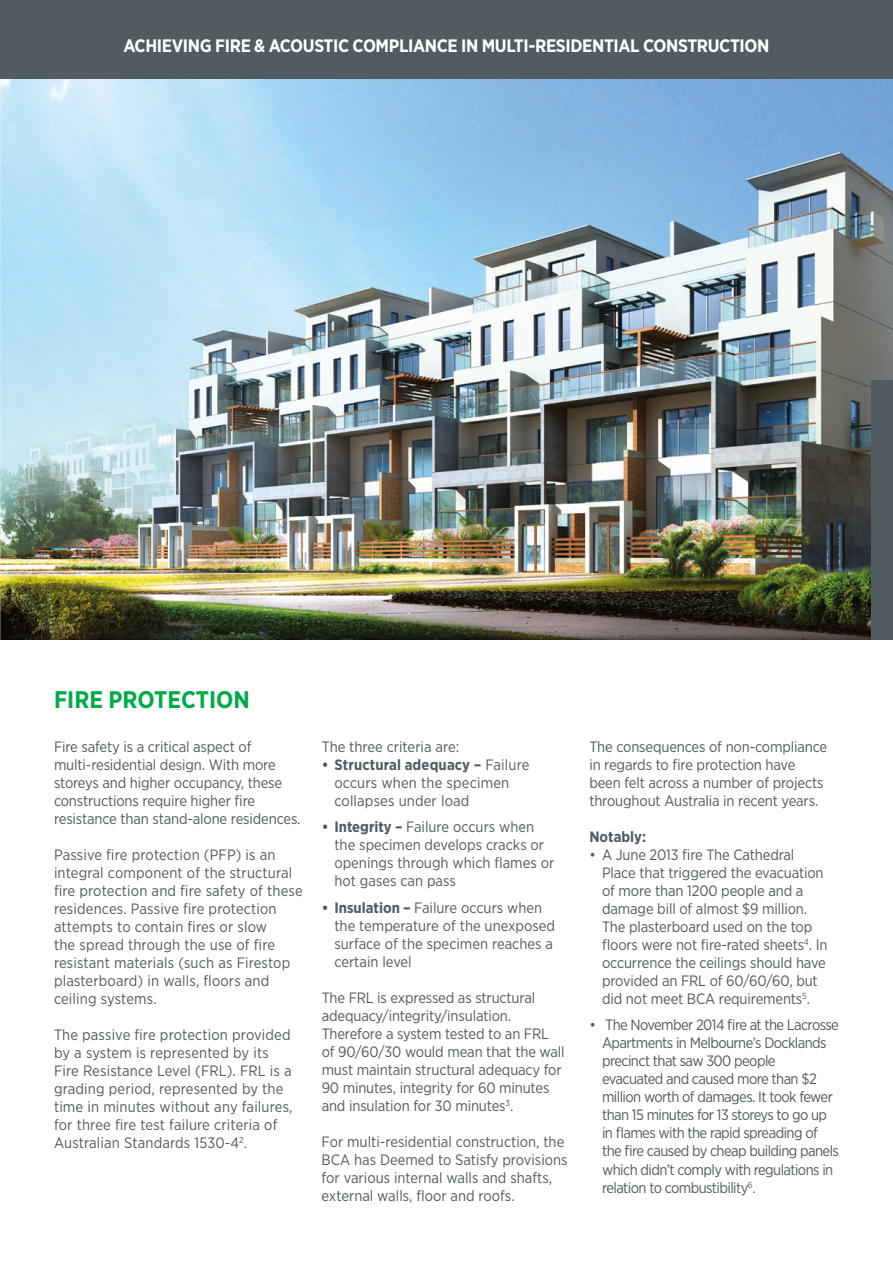
<style>
.page{position:relative;width:893px;height:1263px;background:#fff}
.page>*{position:absolute;margin:0;border:0;box-sizing:border-box;transform-origin:0 0}
.t1{font:700 24px "Gotham Narrow";color:#00aa47}
.t2{font:700 18px "Gotham Narrow";letter-spacing:-.02em;color:#fff}
.t3{font:15px/18px "Gotham Narrow";letter-spacing:-.01em;color:#525b60}
.t4{font:15px/18px "Gotham Narrow";letter-spacing:.01em;color:#525b60}
.t5{font:15px/18px "Gotham Narrow";letter-spacing:-.04em;color:#525b60}
.t6{font:700 15px "Gotham Narrow";color:#525b60}
.s1{font-weight:700}
</style>
<div class="page">
<img style="left:1px;top:79px;width:892px;height:560px">
<img style="left:0;top:71px;width:1px;height:1192px">
<div style="left:0;top:0;width:893px;height:79px;background:#525b60"></div>
<div style="left:872px;top:381px;width:21px;height:259px;background:#525b60"></div>
<p class="t2" style="left:123px;top:34px;width:647px">ACHIEVING FIRE &amp; ACOUSTIC COMPLIANCE IN MULTI-RESIDENTIAL CONSTRUCTION</p>
<h1 class="t1" style="left:54px;top:684px;width:197px">FIRE PROTECTION</h1>
<p class="t3" style="left:54px;top:737px;width:248px">Fire safety is a critical aspect of multi-residential design. With more storeys and higher occupancy, these constructions require higher fire resistance than stand-alone residences.</p>
<p class="t4" style="left:54px;top:845px;width:250px">Passive fire protection (PFP) is an integral component of the structural fire protection and fire safety of these residences. Passive fire protection attempts to contain fires or slow<br>the spread through the use of fire resistant materials (such as Firestop plasterboard) in walls, floors and ceiling systems.</p>
<p class="t4" style="left:54px;top:1025px;width:240px">The passive fire protection provided by a system is represented by its Fire Resistance Level (FRL). FRL is a grading period, represented by the time in minutes without any failures, for three fire test failure criteria of Australian Standards 1530-4<sup>2</sup>.</p>
<p class="t3" style="left:322px;top:737px;width:139px">The three criteria are:</p>
<p class="t4" style="left:334px;top:755px;width:197px;text-indent:-13px"><span class="s1">• Structural adequacy –</span> Failure occurs when the specimen collapses under load</p>
<p class="t3" style="left:334px;top:818px;width:221px;text-indent:-13px"><span class="s1">• Integrity –</span> Failure occurs when the specimen develops cracks or openings through which flames or hot gases can pass</p>
<p class="t3" style="left:334px;top:898px;width:222px;text-indent:-13px"><span class="s1">• Insulation –</span> Failure occurs when the temperature of the unexposed surface of the specimen reaches a certain level</p>
<p class="t3" style="left:322px;top:988px;width:244px">The FRL is expressed as structural adequacy/integrity/insulation.<br>Therefore a system tested to an FRL of 90/60/30 would mean that the wall must maintain structural adequacy for 90 minutes, integrity for 60 minutes and insulation for 30 minutes<sup>3</sup>.</p>
<p class="t3" style="left:322px;top:1132px;width:247px">For multi-residential construction, the BCA has Deemed to Satisfy provisions for various internal walls and shafts, external walls, floor and roofs.</p>
<p class="t3" style="left:589px;top:737px;width:239px">The consequences of non-compliance in regards to fire protection have been felt across a number of projects throughout Australia in recent years.</p>
<p class="t6" style="left:589px;top:827px;width:58px">Notably:</p>
<p class="t3" style="left:602px;top:845px;width:227px;text-indent:-13px">• A June 2013 fire The Cathedral Place that triggered the evacuation of more than 1200 people and a damage bill of almost $9 million.<br>The plasterboard used on the top floors were not fire-rated sheets<sup>4</sup>. In occurrence the ceilings should have provided an FRL of 60/60/60, but did not meet BCA requirements<sup>5</sup>.</p>
<p class="t5" style="left:602px;top:1016px;width:238px;text-indent:-13px">• The November 2014 fire at the Lacrosse Apartments in Melbourne’s Docklands precinct that saw 300 people evacuated and caused more than $2 million worth of damages. It took fewer than 15 minutes for 13 storeys to go up in flames with the rapid spreading of the fire caused by cheap building panels which didn’t comply with regulations in relation to combustibility<sup>6</sup>.</p>
</div>
